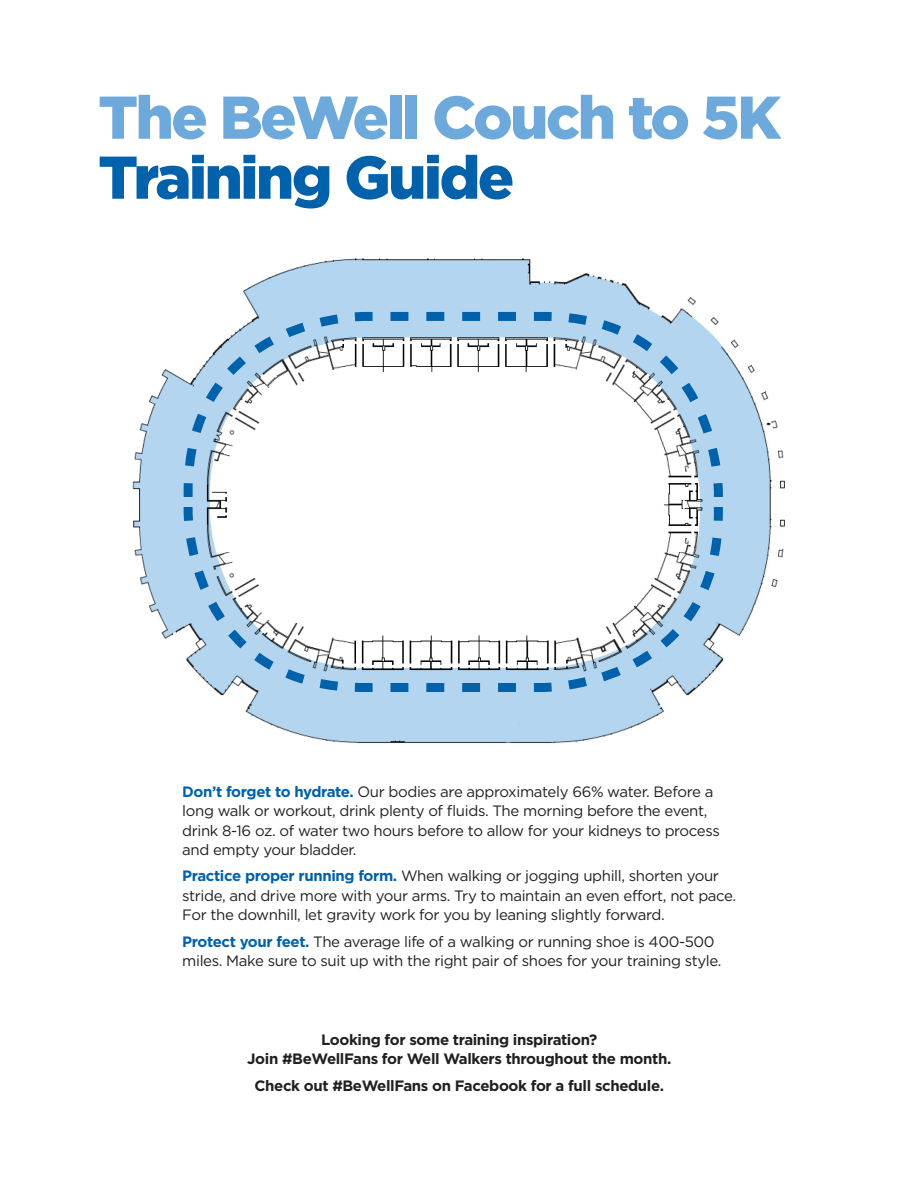
<style>
.page{position:relative;width:918px;height:1188px;background:#fff}
.page>*{position:absolute;margin:0;border:0;box-sizing:border-box;transform-origin:0 0}
.t1{font:900 60.15px "Gotham HTF";letter-spacing:-.04em;color:#6ea9db}
.t2{font:900 60.15px "Gotham HTF";letter-spacing:-.04em;color:#0161aa}
.t3{font:15px/19.5px "Gotham HTF";letter-spacing:-.025em;color:#231f20}
.t4{font:700 15px/19.5px "Gotham HTF";letter-spacing:-.025em;color:#231f20;text-align:center}
.s1{font-weight:700;color:#0161aa}
</style>
<div class="page">
<img style="left:132px;top:258px;width:653px;height:485px">
<svg style="left:179px;top:307px;width:548px;height:390px"></svg>
<h1 class="t1" style="left:98px;top:83px;width:684px">The BeWell Couch to 5K</h1>
<h1 class="t2" style="left:98px;top:143px;width:417px">Training Guide</h1>
<p class="t3" style="left:182px;top:781px;width:539px"><span class="s1">Don’t forget to hydrate.</span> Our bodies are approximately 66% water. Before a long walk or workout, drink plenty of fluids. The morning before the event, drink 8-16 oz. of water two hours before to allow for your kidneys to process and empty your bladder.</p>
<p class="t3" style="left:182px;top:866px;width:555px"><span class="s1">Practice proper running form.</span> When walking or jogging uphill, shorten your stride, and drive more with your arms. Try to maintain an even effort, not pace.<br>For the downhill, let gravity work for you by leaning slightly forward.</p>
<p class="t3" style="left:182px;top:931px;width:541px"><span class="s1">Protect your feet.</span> The average life of a walking or running shoe is 400-500 miles. Make sure to suit up with the right pair of shoes for your training style.</p>
<p class="t4" style="left:247px;top:1029px;width:426px">Looking for some training inspiration?<br>Join #BeWellFans for Well Walkers throughout the month.</p>
<p class="t4" style="left:255px;top:1075px;width:411px">Check out #BeWellFans on Facebook for a full schedule.</p>
</div>
